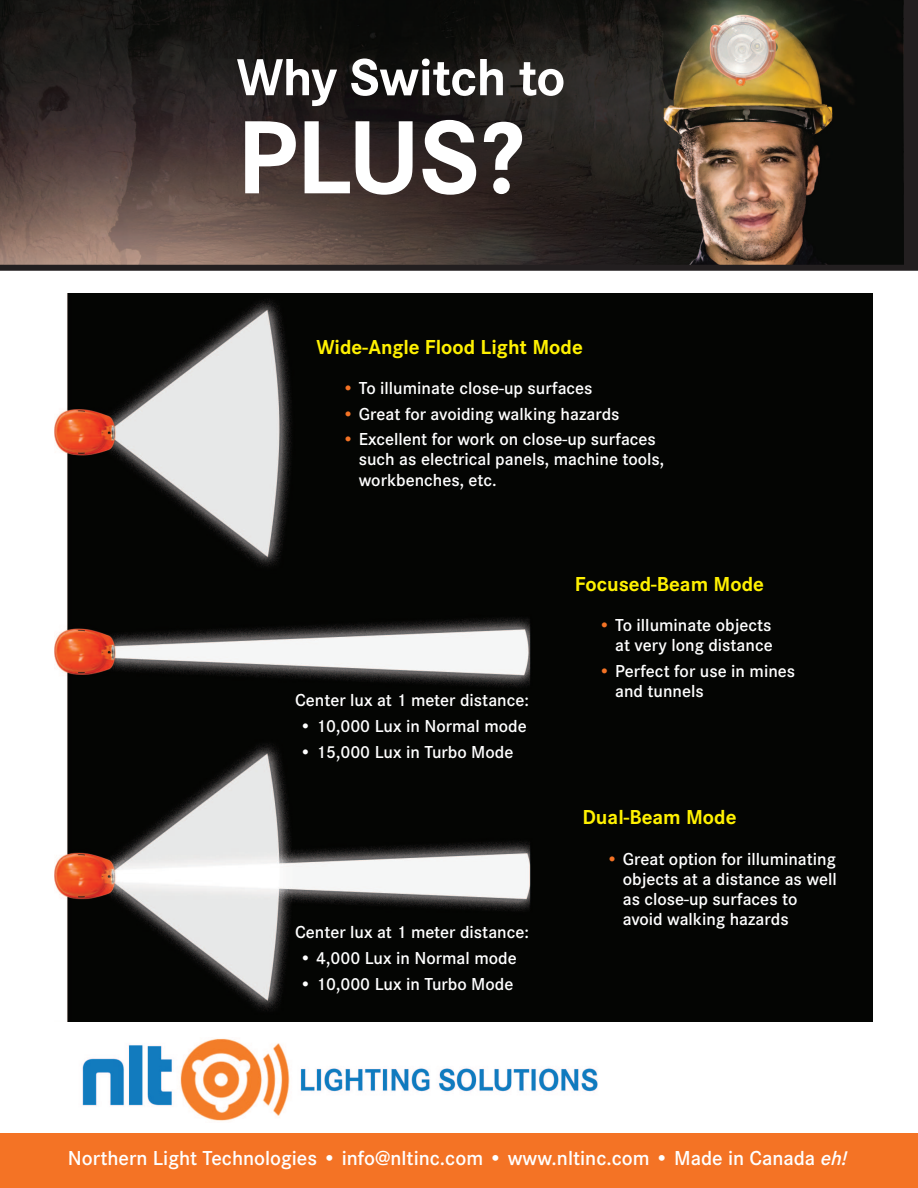
<style>
.page{position:relative;width:918px;height:1188px;background:#fff}
.page>*{position:absolute;margin:0;border:0;box-sizing:border-box;transform-origin:0 0}
.t1{font:700 108px "Corporate S";color:#fff}
.t2{font:700 54px "Corporate S";letter-spacing:-.015em;color:#fff}
.t3{font:600 21px "Corporate S";color:#fff}
.t4{font:700 21px "Corporate S";color:#fff101}
.t5{font:600 18px/20.1px "Corporate S";color:#fff}
.s1{color:#f47325}
.s2{font-style:italic}
</style>
<div class="page">
<img style="left:0;top:0;width:903px;height:265px">
<div style="left:0;top:265px;width:918px;height:6px;background:#231f20"></div>
<div style="left:0;top:1133px;width:918px;height:55px;background:#f47325"></div>
<img style="left:82px;top:1038px;width:516px;height:83px">
<img style="left:54px;top:294px;width:819px;height:727px">
<p class="t2" style="left:237px;top:59px;width:330px">Why Switch to</p>
<p class="t1" style="left:237px;top:121px;width:288px">PLUS?</p>
<p class="t4" style="left:316px;top:340px;width:268px">Wide-Angle Flood Light Mode</p>
<p class="t5" style="left:342px;top:380px;width:252px"><span class="s1">•</span> To illuminate close-up surfaces</p>
<p class="t5" style="left:342px;top:406px;width:279px"><span class="s1">•</span> Great for avoiding walking hazards</p>
<p class="t5" style="left:359px;top:431px;width:307px;text-indent:-16px"><span class="s1">•</span> Excellent for work on close-up surfaces such as electrical panels, machine tools, workbenches, etc.</p>
<p class="t5" style="left:295px;top:691px;width:235px">Center lux at 1 meter distance:</p>
<p class="t5" style="left:300px;top:717px;width:229px">• 10,000 Lux in Normal mode</p>
<p class="t5" style="left:300px;top:743px;width:215px">• 15,000 Lux in Turbo Mode</p>
<p class="t5" style="left:295px;top:924px;width:235px">Center lux at 1 meter distance:</p>
<p class="t5" style="left:300px;top:949px;width:219px">• 4,000 Lux in Normal mode</p>
<p class="t5" style="left:300px;top:975px;width:215px">• 10,000 Lux in Turbo Mode</p>
<p class="t4" style="left:575px;top:576px;width:191px">Focused-Beam Mode</p>
<p class="t5" style="left:599px;top:617px;width:176px;text-align:right"><span class="s1">•</span> To illuminate objects at very long distance</p>
<p class="t5" style="left:615px;top:662px;width:182px;text-indent:-16px"><span class="s1">•</span> Perfect for use in mines and tunnels</p>
<p class="t4" style="left:582px;top:810px;width:156px">Dual-Beam Mode</p>
<p class="t5" style="left:623px;top:850px;width:216px;text-indent:-16px"><span class="s1">•</span> Great option for illuminating objects at a distance as well as close-up surfaces to avoid walking hazards</p>
<p class="t3" style="left:68px;top:1151px;width:781px">Northern Light Technologies • info@nltinc.com • www.nltinc.com • Made in Canada <span class="s2">eh!</span></p>
</div>
